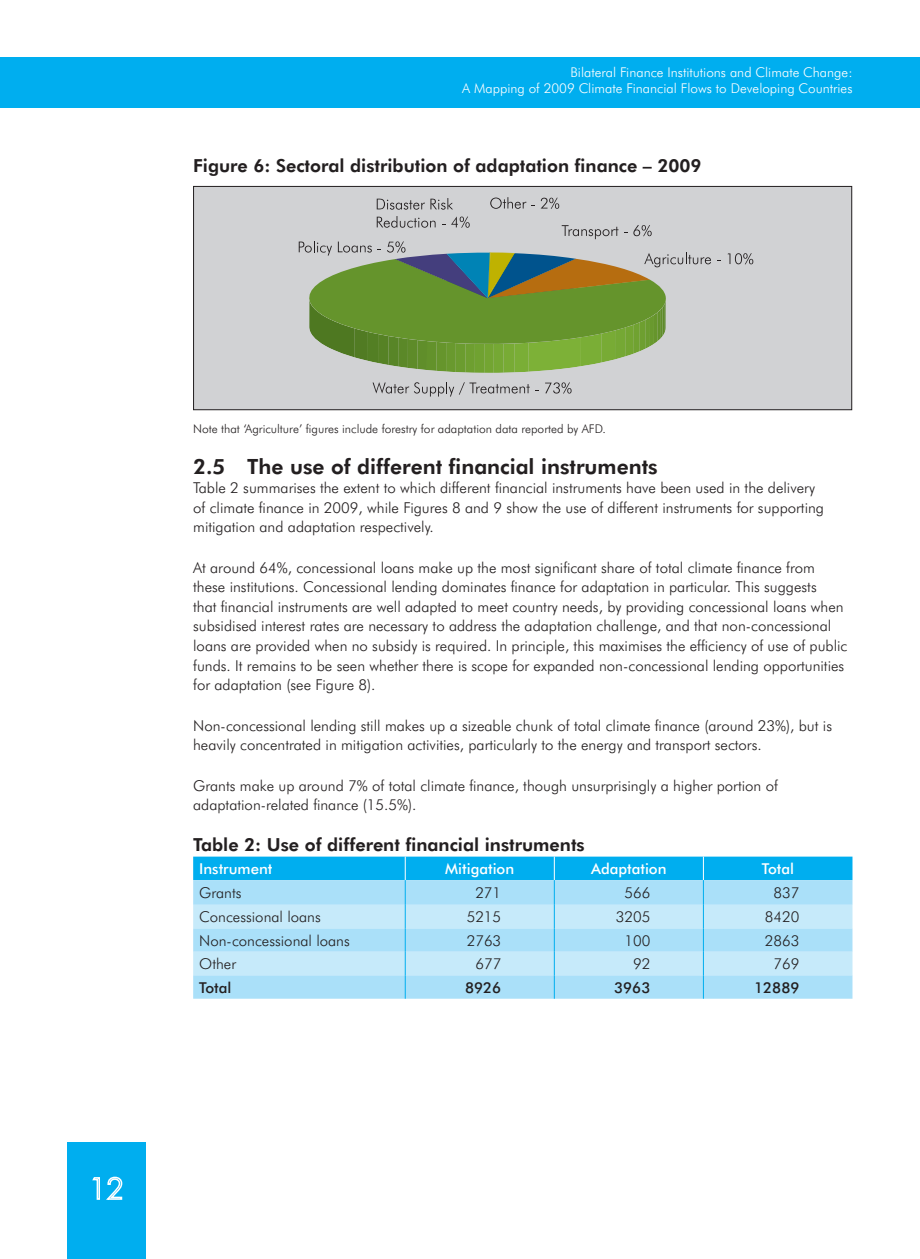
<style>
.page{position:relative;width:920px;height:1259px;background:#fff}
.page>*{position:absolute;margin:0;border:0;box-sizing:border-box;transform-origin:0 0}
.t1{font:800 21px "Futura BT";color:#231f20}
.t2{font:800 18px "Futura BT";color:#231f20}
.t3{font:300 15px/19.5px "Futura BT";color:#231f20}
.t4{font:500 15px "Futura BT";color:#fff}
.t5{font:500 15px "Futura BT";color:#231f20}
.t6{font:300 13.5px/16.2px "Futura BT";color:#fff;text-align:right}
.t7{font:300 12px "Futura BT";color:#231f20}
</style>
<div class="page">
<div style="left:0;top:57px;width:906px;height:50px;background:#00aeef"></div>
<div style="left:68px;top:1142px;width:78px;height:116px;background:#00aeef"></div>
<svg style="left:92px;top:1176px;width:31px;height:24px"></svg>
<div style="left:906px;top:57px;width:14px;height:50px;background:#00aeef"></div>
<div style="left:194px;top:186px;width:658px;height:223px;background:#d1d2d4"></div>
<div style="left:193px;top:186px;width:659px;height:224px;border:1px solid #231f20"></div>
<svg style="left:193px;top:856px;width:659px;height:142px;background:#97dbf7"></svg>
<svg style="left:490px;top:197px;width:36px;height:12px"></svg>
<svg style="left:541px;top:198px;width:18px;height:11px"></svg>
<svg style="left:377px;top:198px;width:76px;height:12px"></svg>
<svg style="left:373px;top:382px;width:165px;height:14px"></svg>
<svg style="left:545px;top:382px;width:27px;height:11px"></svg>
<svg style="left:728px;top:253px;width:25px;height:11px"></svg>
<svg style="left:299px;top:216px;width:412px;height:157px"></svg>
<p class="t6" style="left:462px;top:64px;width:392px">Bilateral Finance Institutions and Climate Change:<br>A Mapping of 2009 Climate Financial Flows to Developing Countries</p>
<p class="t2" style="left:193px;top:155px;width:510px">Figure 6: Sectoral distribution of adaptation finance – 2009</p>
<p class="t7" style="left:193px;top:422px;width:414px">Note that ‘Agriculture’ figures include forestry for adaptation data reported by AFD.</p>
<h1 class="t1" style="left:193px;top:453px;width:466px">2.5 The use of different financial instruments</h1>
<p class="t3" style="left:193px;top:478px;width:632px">Table 2 summarises the extent to which different financial instruments have been used in the delivery of climate finance in 2009, while Figures 8 and 9 show the use of different instruments for supporting mitigation and adaptation respectively.</p>
<p class="t3" style="left:193px;top:557px;width:656px">At around 64%, concessional loans make up the most significant share of total climate finance from these institutions. Concessional lending dominates finance for adaptation in particular. This suggests<br>that financial instruments are well adapted to meet country needs, by providing concessional loans when subsidised interest rates are necessary to address the adaptation challenge, and that non-concessional loans are provided when no subsidy is required. In principle, this maximises the efficiency of use of public funds. It remains to be seen whether there is scope for expanded non-concessional lending opportunities for adaptation (see Figure 8).</p>
<p class="t3" style="left:193px;top:715px;width:640px">Non-concessional lending still makes up a sizeable chunk of total climate finance (around 23%), but is heavily concentrated in mitigation activities, particularly to the energy and transport sectors.</p>
<p class="t3" style="left:193px;top:775px;width:586px">Grants make up around 7% of total climate finance, though unsurprisingly a higher portion of adaptation-related finance (15.5%).</p>
<p class="t2" style="left:193px;top:833px;width:393px">Table 2: Use of different financial instruments</p>
<p class="t4" style="left:199px;top:859px;width:75px">Instrument</p>
<p class="t4" style="left:445px;top:859px;width:70px">Mitigation</p>
<p class="t4" style="left:591px;top:859px;width:77px">Adaptation</p>
<p class="t4" style="left:762px;top:859px;width:34px">Total</p>
<p class="t3" style="left:199px;top:882px;width:44px">Grants</p>
<p class="t3" style="left:475px;top:882px;width:27px">271</p>
<p class="t3" style="left:624px;top:882px;width:27px">566</p>
<p class="t3" style="left:773px;top:882px;width:27px">837</p>
<p class="t3" style="left:199px;top:907px;width:123px">Concessional loans</p>
<p class="t3" style="left:467px;top:907px;width:36px">5215</p>
<p class="t3" style="left:616px;top:907px;width:36px">3205</p>
<p class="t3" style="left:765px;top:907px;width:36px">8420</p>
<p class="t3" style="left:199px;top:930px;width:152px">Non-concessional loans</p>
<p class="t3" style="left:467px;top:930px;width:36px">2763</p>
<p class="t3" style="left:624px;top:930px;width:27px">100</p>
<p class="t3" style="left:765px;top:930px;width:36px">2863</p>
<p class="t3" style="left:199px;top:953px;width:38px">Other</p>
<p class="t3" style="left:475px;top:953px;width:27px">677</p>
<p class="t3" style="left:633px;top:953px;width:19px">92</p>
<p class="t3" style="left:773px;top:953px;width:27px">769</p>
<p class="t5" style="left:199px;top:978px;width:34px">Total</p>
<p class="t5" style="left:465px;top:978px;width:38px">8926</p>
<p class="t5" style="left:614px;top:978px;width:38px">3963</p>
<p class="t5" style="left:754px;top:978px;width:47px">12889</p>
</div>
